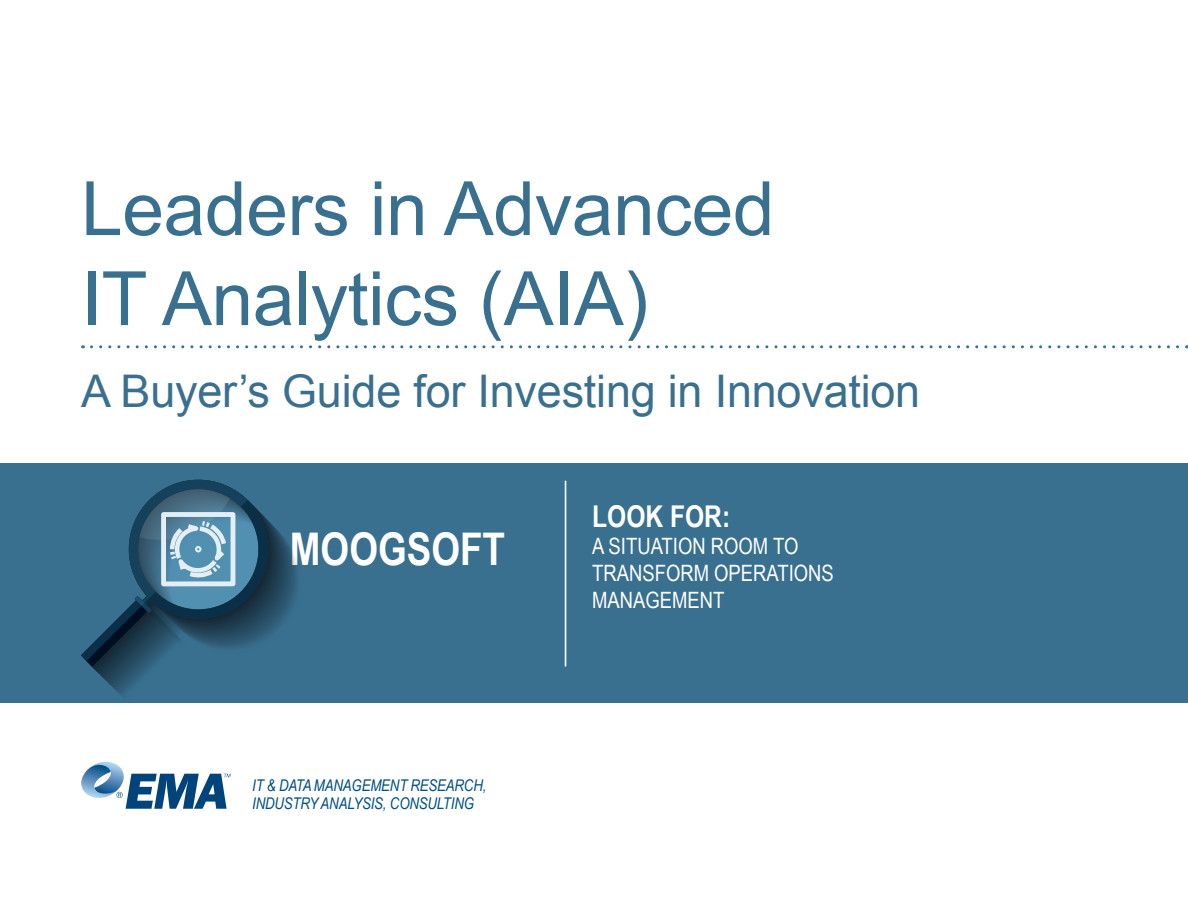
<style>
.page{position:relative;width:1188px;height:918px;background:#fff}
.page>*{position:absolute;margin:0;border:0;box-sizing:border-box;transform-origin:0 0}
.Cover_Header{font:75px/90px "Arial";letter-spacing:-.005em;color:#3a708f}
.Cover_subhead_info{font:45px "Arial";letter-spacing:-.005em;color:#3a708f}
.t1{font:700 45px "Arial Narrow";color:#fff}
.t2{font:700 30px "Arial Narrow";color:#fff}
.t3{font:22.5px/27px "Arial Narrow";color:#fff}
.table_text{font:italic 16.2px "Arial Narrow";letter-spacing:-.01em;color:#014f85}
</style>
<div class="page">
<svg style="left:91px;top:345px;width:1096px;height:3px"></svg>
<svg style="left:81px;top:762px;width:150px;height:47px"></svg>
<div style="left:0;top:463px;width:1188px;height:239px;background:#3a708f"></div>
<hr style="left:565px;top:481px;width:1px;height:186px;background:#fff">
<svg style="left:81px;top:479px;width:216px;height:216px"></svg>
<p class="Cover_Header" style="left:81px;top:165px;width:695px">Leaders in Advanced<br>IT Analytics (AIA)</p>
<p class="Cover_subhead_info" style="left:81px;top:362px;width:841px">A Buyer’s Guide for Investing in Innovation</p>
<p class="t1" style="left:290px;top:515px;width:217px">MOOGSOFT</p>
<p class="table_text" style="left:252px;top:774px;width:236px">IT &amp; DATA MANAGEMENT RESEARCH,</p>
<p class="table_text" style="left:252px;top:792px;width:223px">INDUSTRY ANALYSIS, CONSULTING</p>
<p class="t2" style="left:592px;top:494px;width:140px">LOOK FOR:</p>
<p class="t3" style="left:592px;top:532px;width:243px">A SITUATION ROOM TO<br>TRANSFORM OPERATIONS<br>MANAGEMENT</p>
</div>
